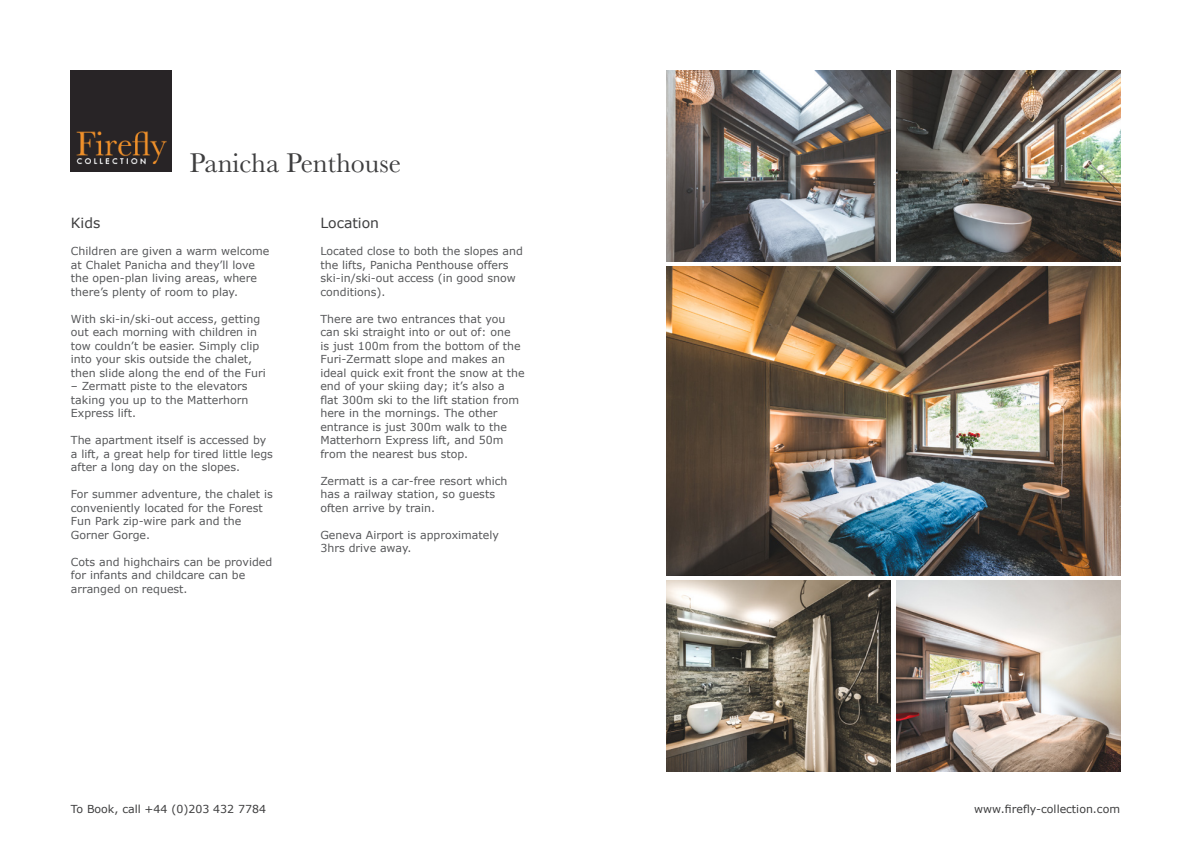
<style>
.page{position:relative;width:1191px;height:842px;background:#fff}
.page>*{position:absolute;margin:0;border:0;box-sizing:border-box;transform-origin:0 0}
.t1{font:28px "Baskerville";color:#3e3e3f}
.t2{font:14px "Verdana";color:#3e3e3f}
.t3{font:11px/13.5px "Verdana";color:#57585a}
.t4{font:11px "Verdana";color:#3e3e3f}
</style>
<div class="page">
<img style="left:71px;top:71px;width:101px;height:101px">
<img style="left:666px;top:267px;width:454px;height:308px">
<img style="left:666px;top:71px;width:224px;height:190px">
<img style="left:896px;top:71px;width:224px;height:190px">
<img style="left:896px;top:581px;width:224px;height:190px">
<img style="left:666px;top:581px;width:224px;height:190px">
<p class="t1" style="left:190px;top:145px;width:213px">Panicha Penthouse</p>
<p class="t2" style="left:71px;top:214px;width:31px">Kids</p>
<p class="t3" style="left:71px;top:244px;width:200px">Children are given a warm welcome at Chalet Panicha and they’ll love the open-plan living areas, where there’s plenty of room to play.</p>
<p class="t3" style="left:71px;top:312px;width:196px">With ski-in/ski-out access, getting out each morning with children in tow couldn’t be easier. Simply clip into your skis outside the chalet, then slide along the end of the Furi</p>
<p class="t3" style="left:71px;top:379px;width:179px;text-align:justify">– Zermatt piste to the elevators taking you up to the Matterhorn Express lift.</p>
<p class="t3" style="left:71px;top:433px;width:203px">The apartment itself is accessed by a lift, a great help for tired little legs after a long day on the slopes.</p>
<p class="t3" style="left:71px;top:487px;width:203px">For summer adventure, the chalet is conveniently located for the Forest<br>Fun Park zip-wire park and the<br>Gorner Gorge.</p>
<p class="t3" style="left:71px;top:555px;width:203px">Cots and highchairs can be provided for infants and childcare can be arranged on request.</p>
<p class="t2" style="left:320px;top:214px;width:60px">Location</p>
<p class="t3" style="left:320px;top:244px;width:204px">Located close to both the slopes and the lifts, Panicha Penthouse offers ski-in/ski-out access (in good snow conditions).</p>
<p class="t3" style="left:320px;top:312px;width:206px">There are two entrances that you can ski straight into or out of: one<br>is just 100m from the bottom of the<br>Furi-Zermatt slope and makes an ideal quick exit front the snow at the end of your skiing day; it’s also a flat 300m ski to the lift station from here in the mornings. The other entrance is just 300m walk to the<br>Matterhorn Express lift, and 50m from the nearest bus stop.</p>
<p class="t3" style="left:320px;top:474px;width:189px">Zermatt is a car-free resort which has a railway station, so guests often arrive by train.</p>
<p class="t3" style="left:320px;top:528px;width:180px">Geneva Airport is approximately<br>3hrs drive away.</p>
<p class="t4" style="left:71px;top:802px;width:197px">To Book, call +44 (0)203 432 7784</p>
<p class="t4" style="left:974px;top:802px;width:147px">www.firefly-collection.com</p>
</div>
